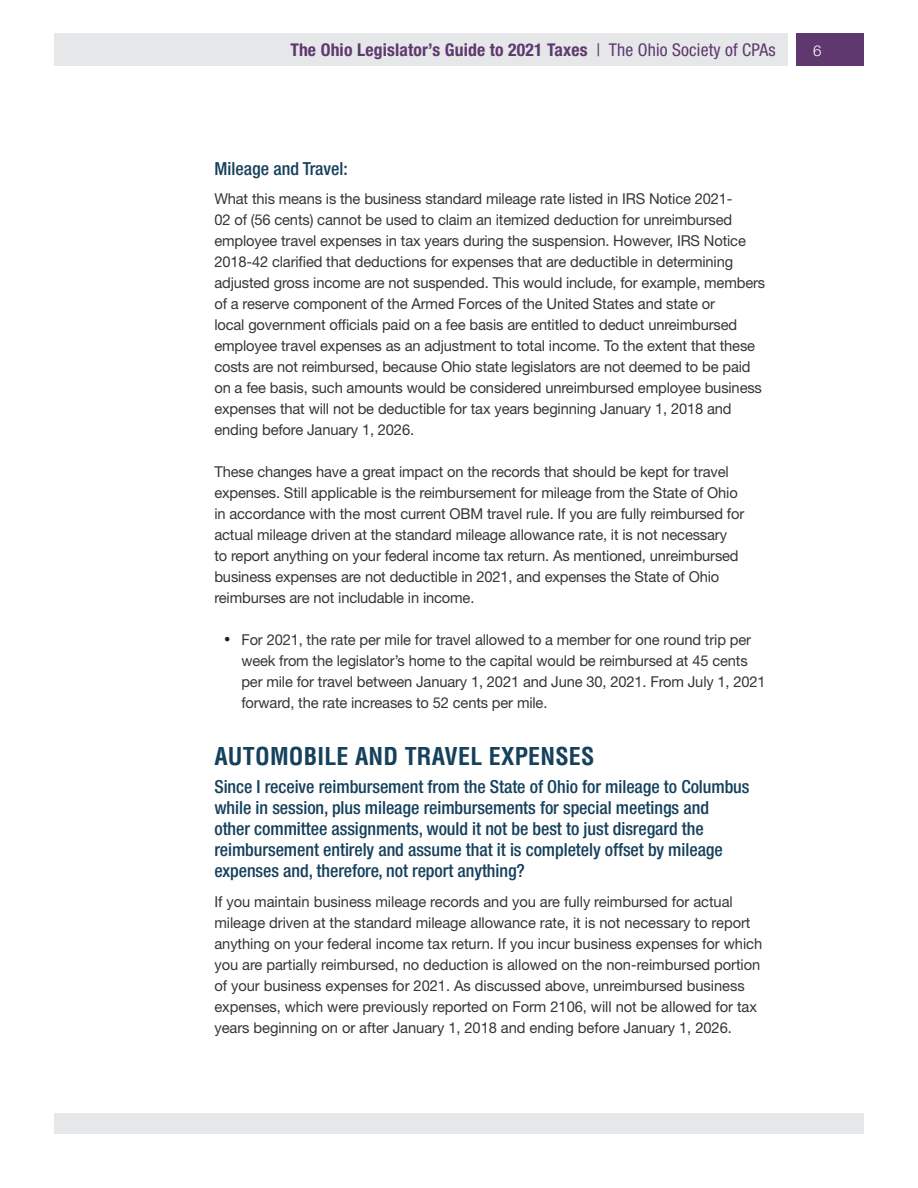
<style>
.page{position:relative;width:918px;height:1188px;background:#fff}
.page>*{position:absolute;margin:0;border:0;box-sizing:border-box;transform-origin:0 0}
.t1{font:700 condensed 24px "Helvetica LT Std";letter-spacing:.01em;color:#15415c}
.t2{font:500 condensed 18px/21px "Helvetica Neue LT Std";letter-spacing:-.005em;color:#15415c}
.t3{font:700 condensed 17.55px "Helvetica Neue LT Std";letter-spacing:.01em;color:#5e386e}
.t4{font:15px/21px "Helvetica Neue LT Std";letter-spacing:-.01em;color:#343737}
.t5{font:300 15px "Helvetica Neue LT Std";color:#fff}
.s1{font-weight:400}
.s2{font-family:"Times New Roman";font-size:18px;color:#231f20}
</style>
<div class="page">
<div style="left:797px;top:34px;width:67px;height:32px;background:#5e386e"></div>
<div style="left:54px;top:34px;width:733px;height:32px;background:#e6e7e9"></div>
<div style="left:54px;top:1114px;width:810px;height:20px;background:#e6e7e9"></div>
<p class="t3" style="left:290px;top:39px;width:487px">The Ohio Legislator’s Guide to 2021 Taxes <span class="s1">| The Ohio Society of CPAs</span></p>
<p class="t5" style="left:813px;top:41px;width:10px">6</p>
<p class="t2" style="left:214px;top:158px;width:135px">Mileage and Travel:</p>
<p class="t4" style="left:214px;top:188px;width:552px">What this means is the business standard mileage rate listed in IRS Notice 2021-<br>02 of (56 cents) cannot be used to claim an itemized deduction for unreimbursed employee travel expenses in tax years during the suspension. However, IRS Notice 2018-42 clarified that deductions for expenses that are deductible in determining adjusted gross income are not suspended. This would include, for example, members of a reserve component of the Armed Forces of the United States and state or<br>local government officials paid on a fee basis are entitled to deduct unreimbursed employee travel expenses as an adjustment to total income. To the extent that these costs are not reimbursed, because Ohio state legislators are not deemed to be paid on a fee basis, such amounts would be considered unreimbursed employee business expenses that will not be deductible for tax years beginning January 1, 2018 and ending before January 1, 2026.</p>
<p class="t4" style="left:214px;top:461px;width:531px">These changes have a great impact on the records that should be kept for travel expenses. Still applicable is the reimbursement for mileage from the State of Ohio in accordance with the most current OBM travel rule. If you are fully reimbursed for actual mileage driven at the standard mileage allowance rate, it is not necessary<br>to report anything on your federal income tax return. As mentioned, unreimbursed business expenses are not deductible in 2021, and expenses the State of Ohio reimburses are not includable in income.</p>
<p class="t4" style="left:241px;top:629px;width:526px;text-indent:-17px"><span class="s2">•</span> For 2021, the rate per mile for travel allowed to a member for one round trip per week from the legislator’s home to the capital would be reimbursed at 45 cents per mile for travel between January 1, 2021 and June 30, 2021. From July 1, 2021 forward, the rate increases to 52 cents per mile.</p>
<p class="t1" style="left:214px;top:742px;width:382px">AUTOMOBILE AND TRAVEL EXPENSES</p>
<p class="t2" style="left:214px;top:776px;width:537px">Since I receive reimbursement from the State of Ohio for mileage to Columbus while in session, plus mileage reimbursements for special meetings and<br>other committee assignments, would it not be best to just disregard the reimbursement entirely and assume that it is completely offset by mileage expenses and, therefore, not report anything?</p>
<p class="t4" style="left:214px;top:891px;width:549px">If you maintain business mileage records and you are fully reimbursed for actual mileage driven at the standard mileage allowance rate, it is not necessary to report anything on your federal income tax return. If you incur business expenses for which you are partially reimbursed, no deduction is allowed on the non-reimbursed portion of your business expenses for 2021. As discussed above, unreimbursed business expenses, which were previously reported on Form 2106, will not be allowed for tax years beginning on or after January 1, 2018 and ending before January 1, 2026.</p>
</div>
